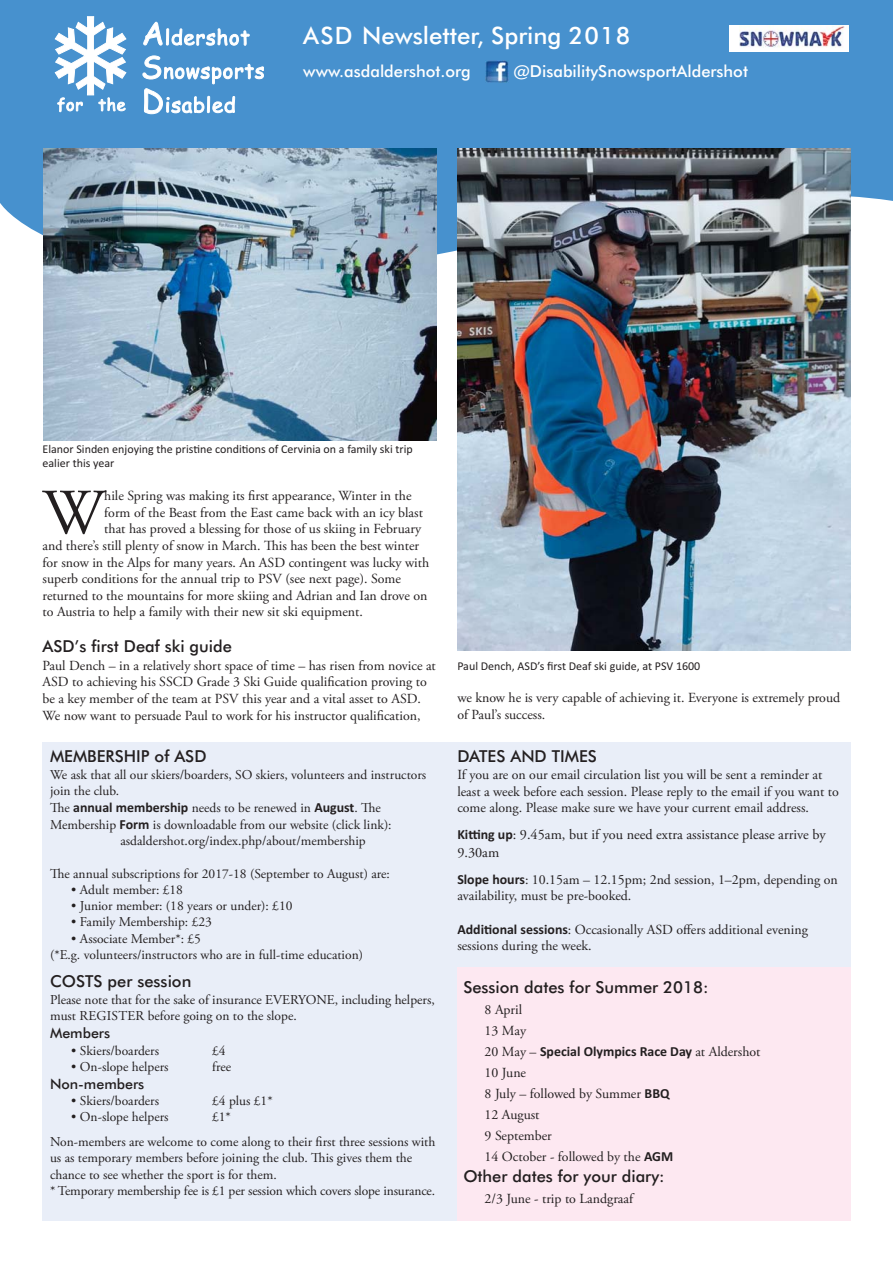
<style>
.page{position:relative;width:893px;height:1263px;background:#fff}
.page>*{position:absolute;margin:0;border:0;box-sizing:border-box;transform-origin:0 0}
.t1{font:64.35px "Adobe Garamond Pro";color:#231f20}
.t2{font:500 24px "Futura BT";color:#fff}
.t3{font:500 16.5px "Futura BT";color:#231f20}
.t4{font:500 16.5px "Futura BT";color:#fff}
.t5{font:14.25px/18px "Adobe Garamond Pro";color:#231f20}
.t6{font:500 14.25px "Futura BT";color:#231f20}
.t7{font:13.8px/16.6px "Adobe Garamond Pro";color:#231f20}
.t8{font:700 13.8px "Calibri";color:#231f20}
.t9{font:13.5px/16.2px "Adobe Garamond Pro";color:#231f20}
.t10{font:12px/14.4px "Calibri";color:#231f20}
.s1{font-family:"Calibri";font-weight:700;font-size:13.8px}
.s2{font-family:"Calibri";font-weight:700}
.s3{font-family:"Adobe Garamond Pro";font-weight:400}
</style>
<div class="page">
<div style="left:0;top:0;width:892px;height:275px;background:#4791ce"></div>
<img style="left:486px;top:60px;width:22px;height:23px">
<div style="left:43px;top:742px;width:807px;height:478px;background:#e9eef8"></div>
<div style="left:457px;top:967px;width:393px;height:253px;background:#fde8f1"></div>
<div style="left:729px;top:25px;width:119px;height:27px;background:#fff"></div>
<img style="left:739px;top:25px;width:106px;height:23px">
<img style="left:43px;top:149px;width:393px;height:292px">
<img style="left:457px;top:149px;width:393px;height:502px">
<svg style="left:143px;top:56px;width:121px;height:58px"></svg>
<svg style="left:143px;top:22px;width:106px;height:24px"></svg>
<svg style="left:55px;top:16px;width:72px;height:97px"></svg>
<h2 class="t2" style="left:303px;top:26px;width:328px">ASD Newsletter, Spring 2018</h2>
<p class="t4" style="left:303px;top:64px;width:169px">www.asdaldershot.org</p>
<p class="t4" style="left:513px;top:64px;width:236px">@DisabilitySnowsportAldershot</p>
<p class="t10" style="left:43px;top:443px;width:372px">Elanor Sinden enjoying the pristine conditions of Cervinia on a family ski trip ealier this year</p>
<p class="t7" style="left:104px;top:489px;width:309px">hile Spring was making its first appearance, Winter in the</p>
<p class="t7" style="left:104px;top:505px;width:320px">form of the Beast from the East came back with an icy blast</p>
<p class="t7" style="left:104px;top:522px;width:318px">that has proved a blessing for those of us skiing in February</p>
<p class="t7" style="left:43px;top:538px;width:378px">and there’s still plenty of snow in March. This has been the best winter</p>
<p class="t7" style="left:43px;top:555px;width:388px">for snow in the Alps for many years. An ASD contingent was lucky with</p>
<p class="t7" style="left:43px;top:572px;width:360px">superb conditions for the annual trip to PSV (see next page). Some</p>
<p class="t7" style="left:43px;top:588px;width:386px">returned to the mountains for more skiing and Adrian and Ian drove on</p>
<p class="t7" style="left:43px;top:605px;width:322px">to Austria to help a family with their new sit ski equipment.</p>
<p class="t3" style="left:43px;top:640px;width:191px">ASD’s first Deaf ski guide</p>
<p class="t7" style="left:43px;top:658px;width:395px">Paul Dench – in a relatively short space of time – has risen from novice at ASD to achieving his SSCD Grade 3 Ski Guide qualification proving to be a key member of the team at PSV this year and a vital asset to ASD.<br>We now want to persuade Paul to work for his instructor qualification,</p>
<h1 class="t1" style="left:43px;top:487px;width:63px">W</h1>
<p class="t3" style="left:50px;top:749px;width:158px">MEMBERSHIP of ASD</p>
<p class="t9" style="left:50px;top:768px;width:378px">We ask that all our skiers/boarders, SO skiers, volunteers and instructors</p>
<p class="t9" style="left:50px;top:784px;width:71px">join the club.</p>
<p class="t9" style="left:50px;top:801px;width:332px">The <span class="s1">annual membership</span> needs to be renewed in <span class="s1">August</span>. The</p>
<p class="t9" style="left:50px;top:818px;width:343px">Membership <span class="s1">Form</span> is downloadable from our website (click link):</p>
<p class="t9" style="left:120px;top:834px;width:247px">asdaldershot.org/index.php/about/membership</p>
<p class="t9" style="left:50px;top:867px;width:341px">The annual subscriptions for 2017-18 (September to August) are:</p>
<p class="t9" style="left:71px;top:883px;width:113px">• Adult member: £18</p>
<p class="t9" style="left:71px;top:899px;width:223px">• Junior member: (18 years or under): £10</p>
<p class="t9" style="left:71px;top:915px;width:142px">• Family Membership: £23</p>
<p class="t9" style="left:50px;top:932px;width:314px;text-indent:21px">• Associate Member*: £5<br>(*E.g. volunteers/instructors who are in full-time education)</p>
<p class="t3" style="left:50px;top:974px;width:143px">COSTS per session</p>
<p class="t9" style="left:50px;top:993px;width:386px">Please note that for the sake of insurance EVERYONE, including helpers, must REGISTER before going on to the slope.</p>
<p class="t6" style="left:50px;top:1028px;width:62px">Members</p>
<p class="t9" style="left:71px;top:1043px;width:89px">• Skiers/boarders</p>
<p class="t9" style="left:212px;top:1043px;width:15px">£4</p>
<p class="t9" style="left:71px;top:1060px;width:99px">• On-slope helpers</p>
<p class="t9" style="left:212px;top:1060px;width:20px">free</p>
<p class="t6" style="left:50px;top:1078px;width:96px">Non-members</p>
<p class="t9" style="left:71px;top:1094px;width:89px">• Skiers/boarders</p>
<p class="t9" style="left:212px;top:1094px;width:62px">£4 plus £1*</p>
<p class="t9" style="left:71px;top:1110px;width:99px">• On-slope helpers</p>
<p class="t9" style="left:50px;top:1105px;width:387px;line-height:25.2px;text-indent:162px">£1*<br>Non-members are welcome to come along to their first three sessions with</p>
<p class="t9" style="left:50px;top:1151px;width:386px">us as temporary members before joining the club. This gives them the chance to see whether the sport is for them.<br>* Temporary membership fee is £1 per session which covers slope insurance.</p>
<p class="t10" style="left:457px;top:660px;width:244px">Paul Dench, ASD’s first Deaf ski guide, at PSV 1600</p>
<p class="t7" style="left:457px;top:691px;width:384px">we know he is very capable of achieving it. Everyone is extremely proud of Paul’s success.</p>
<p class="t3" style="left:457px;top:749px;width:141px">DATES AND TIMES</p>
<p class="t7" style="left:457px;top:768px;width:383px">If you are on our email circulation list you will be sent a reminder at least a week before each session. Please reply to the email if you want to come along. Please make sure we have your current email address.</p>
<p class="t5" style="left:457px;top:827px;width:370px"><span class="s1">Kitting up</span>: 9.45am, but if you need extra assistance please arrive by<br>9.30am</p>
<p class="t7" style="left:457px;top:872px;width:382px"><span class="s2">Slope hours</span>: 10.15am – 12.15pm; 2nd session, 1–2pm, depending on availability, must be pre-booked.</p>
<p class="t7" style="left:457px;top:922px;width:352px"><span class="s2">Additional sessions</span>: Occasionally ASD offers additional evening sessions during the week.</p>
<p class="t3" style="left:463px;top:981px;width:247px">Session dates for Summer 2018:</p>
<p class="t7" style="left:484px;top:1000px;width:43px;line-height:21px">8 April<br>13 May</p>
<p class="t8" style="left:484px;top:1047px;width:277px"><span class="s3">20 May –</span> Special Olympics Race Day <span class="s3">at Aldershot</span></p>
<p class="t7" style="left:484px;top:1063px;width:190px;line-height:21px">10 June<br>8 July – followed by Summer <span class="s2">BBQ<br></span>12 August<br>9 September<br>14 October - followed by the <span class="s2">AGM</span></p>
<p class="t3" style="left:463px;top:1170px;width:203px">Other dates for your diary:</p>
<p class="t7" style="left:484px;top:1192px;width:150px">2/3 June - trip to Landgraaf</p>
</div>
